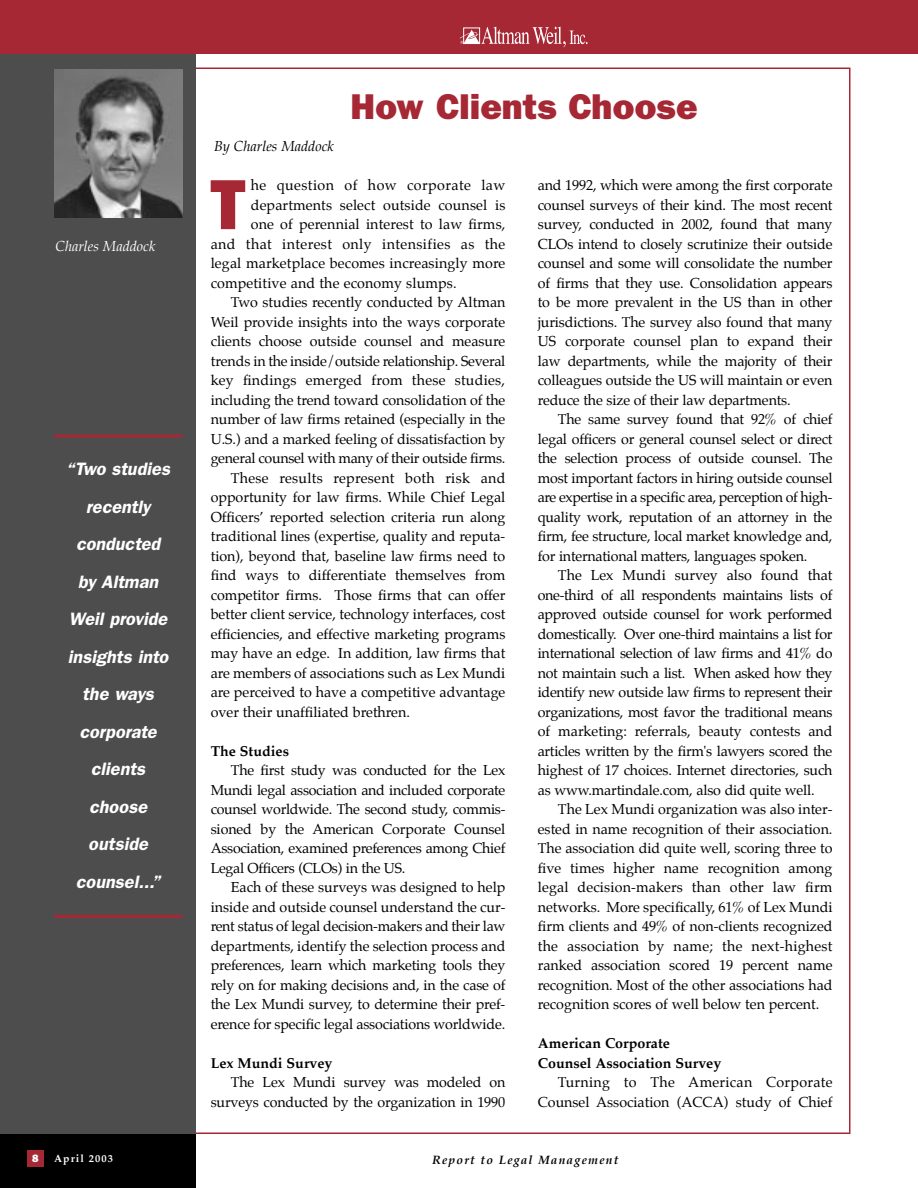
<style>
.page{position:relative;width:918px;height:1188px;background:#fff}
.page>*{position:absolute;margin:0;border:0;box-sizing:border-box;transform-origin:0 0}
.t1{font:800 71.25px "Franklin Gothic";color:#a72835}
.t2{font:800 36px "Franklin Gothic";color:#a72835}
.t3{font:italic 600 18px/37.5px "Franklin Gothic";color:#fff;text-align:center}
.t4{font:14.25px/19.5px "Palatino";color:#000;text-align:justify}
.t5{font:14.25px "Palatino";letter-spacing:-.02em;color:#000}
.t6{font:14.25px "Palatino";letter-spacing:.02em;color:#000}
.t7{font:700 14.25px/19.5px "Palatino";color:#000}
.t8{font:14.25px "Palatino";letter-spacing:.03em;color:#000}
.t9{font:italic 14.25px "Palatino";color:#000}
.t10{font:italic 14.25px "Palatino";color:#fff}
.t11{font:italic 700 12px "Palatino";letter-spacing:.1em;color:#000}
.t12{font:800 10.8px "Franklin Gothic";color:#fff}
.t13{font:700 10.5px "Palatino";letter-spacing:.1em;color:#fff}
</style>
<div class="page">
<div style="left:0;top:0;width:196px;height:1188px;background:#4d4d4d"></div>
<div style="left:0;top:1134px;width:196px;height:54px;background:#000"></div>
<div style="left:0;top:0;width:918px;height:54px;background:#a72835"></div>
<hr style="left:54px;top:435px;width:128px;height:3px;background:#a72835">
<hr style="left:54px;top:915px;width:128px;height:3px;background:#a72835">
<div style="left:27px;top:1150px;width:16px;height:16px;background:#a72835"></div>
<svg style="left:460px;top:27px;width:127px;height:20px"></svg>
<img style="left:54px;top:69px;width:128px;height:149px">
<p class="t10" style="left:55px;top:240px;width:101px">Charles Maddock</p>
<p class="t3" style="left:66px;top:452px;width:108px">“Two studies recently conducted by Altman<br>Weil provide insights into the ways corporate clients choose outside counsel...”</p>
<p class="t12" style="left:32px;top:1155px;width:8px">8</p>
<p class="t13" style="left:54px;top:1154px;width:60px">April 2003</p>
<p class="t9" style="left:214px;top:141px;width:121px">By Charles Maddock</p>
<h2 class="t2" style="left:351px;top:95px;width:349px">How Clients Choose</h2>
<h1 class="t1" style="left:210px;top:180px;width:37px">T</h1>
<p class="t8" style="left:251px;top:180px;width:256px">he question of how corporate law</p>
<p class="t4" style="left:251px;top:197px;width:256px">departments select outside counsel is</p>
<p class="t4" style="left:251px;top:216px;width:256px">one of perennial interest to law firms,</p>
<p class="t8" style="left:211px;top:238px;width:296px">and that interest only intensifies as the</p>
<p class="t4" style="left:211px;top:255px;width:296px">legal marketplace becomes increasingly more</p>
<p class="t4" style="left:211px;top:275px;width:247px">competitive and the economy slumps.</p>
<p class="t4" style="left:231px;top:294px;width:276px">Two studies recently conducted by Altman</p>
<p class="t4" style="left:211px;top:314px;width:296px">Weil provide insights into the ways corporate</p>
<p class="t4" style="left:211px;top:333px;width:296px">clients choose outside counsel and measure</p>
<p class="t5" style="left:211px;top:355px;width:296px">trends in the inside/outside relationship. Several</p>
<p class="t6" style="left:211px;top:375px;width:296px">key findings emerged from these studies,</p>
<p class="t4" style="left:211px;top:392px;width:296px">including the trend toward consolidation of the</p>
<p class="t4" style="left:211px;top:411px;width:296px">number of law firms retained (especially in the</p>
<p class="t4" style="left:211px;top:431px;width:296px">U.S.) and a marked feeling of dissatisfaction by</p>
<p class="t5" style="left:211px;top:453px;width:296px">general counsel with many of their outside firms.</p>
<p class="t6" style="left:231px;top:472px;width:276px">These results represent both risk and</p>
<p class="t4" style="left:211px;top:489px;width:296px">opportunity for law firms. While Chief Legal</p>
<p class="t4" style="left:211px;top:509px;width:296px">Officers’ reported selection criteria run along</p>
<p class="t4" style="left:211px;top:528px;width:296px">traditional lines (expertise, quality and reputa-</p>
<p class="t4" style="left:211px;top:548px;width:296px">tion), beyond that, baseline law firms need to</p>
<p class="t4" style="left:211px;top:567px;width:296px">find ways to differentiate themselves from</p>
<p class="t4" style="left:211px;top:587px;width:296px">competitor firms. Those firms that can offer</p>
<p class="t4" style="left:211px;top:606px;width:296px">better client service, technology interfaces, cost</p>
<p class="t4" style="left:211px;top:626px;width:296px">efficiencies, and effective marketing programs</p>
<p class="t4" style="left:211px;top:645px;width:296px">may have an edge. In addition, law firms that</p>
<p class="t4" style="left:211px;top:665px;width:296px">are members of associations such as Lex Mundi</p>
<p class="t4" style="left:211px;top:684px;width:296px">are perceived to have a competitive advantage</p>
<p class="t4" style="left:211px;top:704px;width:201px">over their unaffiliated brethren.</p>
<p class="t7" style="left:211px;top:743px;width:80px">The Studies</p>
<p class="t4" style="left:211px;top:763px;width:296px;text-indent:20px">The first study was conducted for the Lex Mundi legal association and included corporate counsel worldwide. The second study, commis&shy;sioned by the American Corporate Counsel Association, examined preferences among Chief Legal Officers (CLOs) in the US.</p>
<p class="t4" style="left:211px;top:880px;width:296px;text-indent:20px">Each of these surveys was designed to help inside and outside counsel understand the cur&shy;rent status of legal decision-makers and their law departments, identify the selection process and preferences, learn which marketing tools they rely on for making decisions and, in the case of the Lex Mundi survey, to determine their pref&shy;erence for specific legal associations worldwide.</p>
<p class="t7" style="left:211px;top:1055px;width:123px">Lex Mundi Survey</p>
<p class="t4" style="left:211px;top:1075px;width:296px;text-align:right">The Lex Mundi survey was modeled on surveys conducted by the organization in 1990</p>
<p class="t4" style="left:538px;top:178px;width:296px">and 1992, which were among the first corporate counsel surveys of their kind. The most recent survey, conducted in 2002, found that many CLOs intend to closely scrutinize their outside counsel and some will consolidate the number of firms that they use. Consolidation appears to be more prevalent in the US than in other jurisdictions. The survey also found that many US corporate counsel plan to expand their law departments, while the majority of their colleagues outside the US will maintain or even reduce the size of their law departments.</p>
<p class="t4" style="left:538px;top:412px;width:296px;text-indent:20px">The same survey found that 92% of chief legal officers or general counsel select or direct the selection process of outside counsel. The most important factors in hiring outside counsel are expertise in a specific area, perception of high&shy;quality work, reputation of an attorney in the firm, fee structure, local market knowledge and, for international matters, languages spoken.</p>
<p class="t4" style="left:538px;top:568px;width:296px;text-indent:20px">The Lex Mundi survey also found that one-third of all respondents maintains lists of approved outside counsel for work performed domestically. Over one-third maintains a list for international selection of law firms and 41% do not maintain such a list. When asked how they identify new outside law firms to represent their organizations, most favor the traditional means of marketing: referrals, beauty contests and articles written by the firm's lawyers scored the highest of 17 choices. Internet directories, such as www.martindale.com, also did quite well.</p>
<p class="t4" style="left:538px;top:802px;width:296px;text-indent:20px">The Lex Mundi organization was also inter&shy;ested in name recognition of their association.<br>The association did quite well, scoring three to five times higher name recognition among legal decision-makers than other law firm networks. More specifically, 61% of Lex Mundi firm clients and 49% of non-clients recognized the association by name; the next-highest ranked association scored 19 percent name recognition. Most of the other associations had recognition scores of well below ten percent.</p>
<p class="t7" style="left:538px;top:1035px;width:185px">American Corporate<br>Counsel Association Survey</p>
<p class="t4" style="left:538px;top:1075px;width:296px;text-align:right">Turning to The American Corporate<br>Counsel Association (ACCA) study of Chief</p>
<p class="t11" style="left:432px;top:1155px;width:188px">Report to Legal Management</p>
</div>
